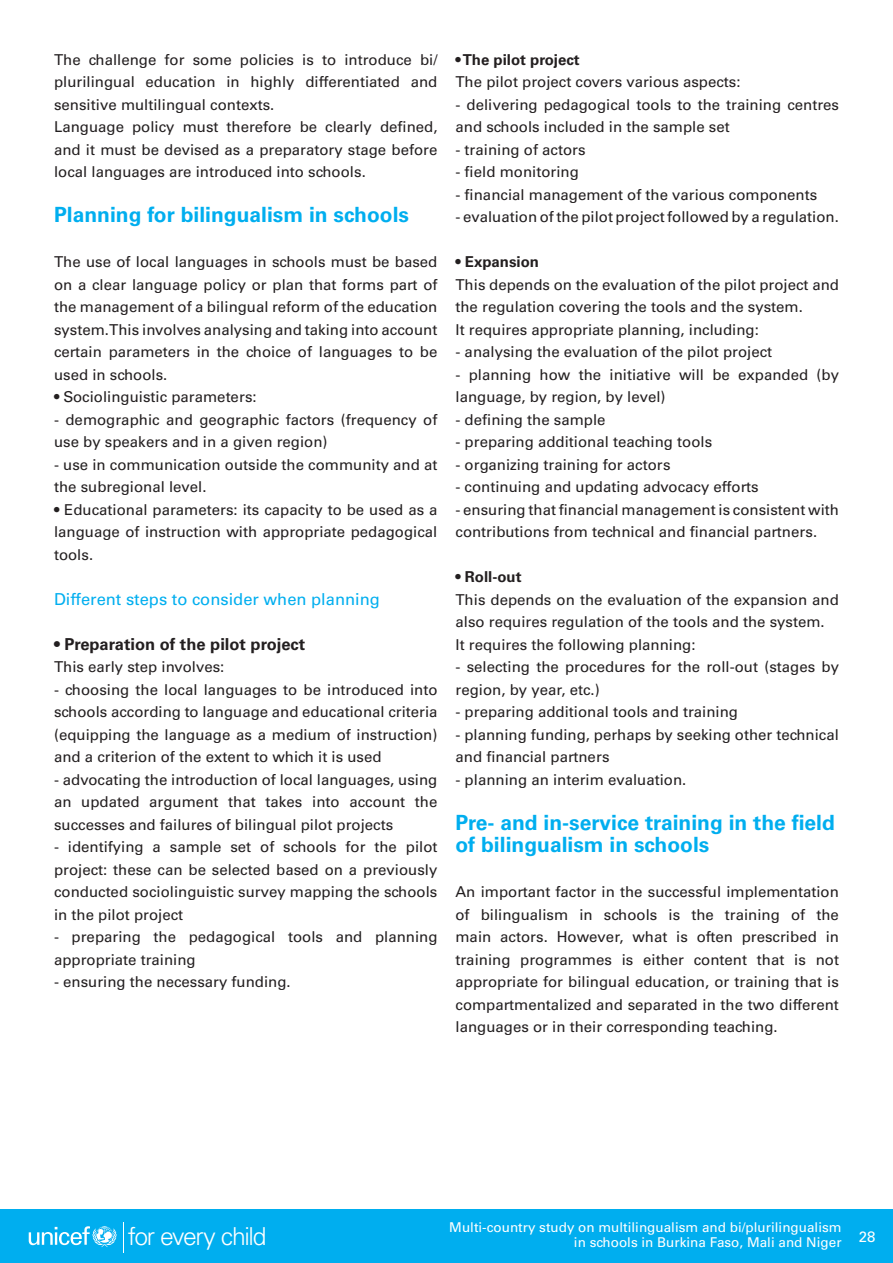
<style>
.page{position:relative;width:893px;height:1263px;background:#fff}
.page>*{position:absolute;margin:0;border:0;box-sizing:border-box;transform-origin:0 0}
.t1{font:300 24.75px "Univers LT Std";letter-spacing:-.055em;color:#fff}
._1_1{font:700 21px/22.5px "Univers LT Std";color:#00aeef}
._1_1_1_1{font:16.5px "Univers LT Std";color:#00aeef}
._1_1_1_1-2{font:700 16.5px "Univers LT Std";color:#231f20}
.t2{font:15px/22.5px "Univers LT Std";color:#231f20}
.t3{font:700 15px "Univers LT Std";color:#231f20}
.t4{font:15px "Univers LT Std";color:#fff}
.t5{font:13.5px "Univers LT Std";color:#fff}
.s1{font-weight:400}
</style>
<div class="page">
<div style="left:0;top:1209px;width:893px;height:54px;background:#00aeef"></div>
<svg style="left:29px;top:1226px;width:88px;height:21px"></svg>
<hr style="left:123px;top:1222px;width:1px;height:30px;background:#fff">
<p class="t2" style="left:54px;top:48px;width:385px;text-align:justify">The challenge for some policies is to introduce bi/ plurilingual education in highly differentiated and sensitive multilingual contexts.</p>
<p class="t2" style="left:54px;top:116px;width:385px;text-align:justify">Language policy must therefore be clearly defined, and it must be devised as a preparatory stage before local languages are introduced into schools.</p>
<p class="_1_1" style="left:54px;top:204px;width:357px">Planning for bilingualism in schools</p>
<p class="t2" style="left:54px;top:251px;width:385px;text-align:justify">The use of local languages in schools must be based on a clear language policy or plan that forms part of the management of a bilingual reform of the education system. This involves analysing and taking into account certain parameters in the choice of languages to be used in schools.</p>
<p class="t2" style="left:54px;top:386px;width:204px">• Sociolinguistic parameters:</p>
<p class="t2" style="left:54px;top:408px;width:385px">- demographic and geographic factors (frequency of use by speakers and in a given region)</p>
<p class="t2" style="left:54px;top:453px;width:385px">- use in communication outside the community and at the subregional level.</p>
<p class="t2" style="left:54px;top:498px;width:385px;text-align:justify">• Educational parameters: its capacity to be used as a language of instruction with appropriate pedagogical tools.</p>
<p class="_1_1_1_1" style="left:54px;top:589px;width:327px">Different steps to consider when planning</p>
<p class="_1_1_1_1-2" style="left:54px;top:634px;width:253px">• Preparation of the pilot project</p>
<p class="t2" style="left:54px;top:656px;width:172px">This early step involves:</p>
<p class="t2" style="left:54px;top:678px;width:385px;text-align:justify">- choosing the local languages to be introduced into schools according to language and educational criteria (equipping the language as a medium of instruction) and a criterion of the extent to which it is used</p>
<p class="t2" style="left:54px;top:768px;width:385px;text-align:justify">- advocating the introduction of local languages, using an updated argument that takes into account the successes and failures of bilingual pilot projects</p>
<p class="t2" style="left:54px;top:836px;width:385px;text-align:justify">- identifying a sample set of schools for the pilot project: these can be selected based on a previously conducted sociolinguistic survey mapping the schools in the pilot project</p>
<p class="t2" style="left:54px;top:926px;width:385px">- preparing the pedagogical tools and planning appropriate training</p>
<p class="t2" style="left:54px;top:971px;width:238px">- ensuring the necessary funding.</p>
<p class="t3" style="left:455px;top:51px;width:126px"><span class="s1">•</span> The pilot project</p>
<p class="t2" style="left:455px;top:71px;width:287px">The pilot project covers various aspects:</p>
<p class="t2" style="left:455px;top:93px;width:385px">- delivering pedagogical tools to the training centres and schools included in the sample set</p>
<p class="t2" style="left:455px;top:138px;width:132px">- training of actors</p>
<p class="t2" style="left:455px;top:161px;width:125px">- field monitoring</p>
<p class="t2" style="left:455px;top:183px;width:363px">- financial management of the various components</p>
<p class="t2" style="left:455px;top:206px;width:385px">- evaluation of the pilot project followed by a regulation.</p>
<p class="t3" style="left:455px;top:253px;width:85px"><span class="s1">•</span> Expansion</p>
<p class="t2" style="left:455px;top:273px;width:385px">This depends on the evaluation of the pilot project and the regulation covering the tools and the system.</p>
<p class="t2" style="left:455px;top:318px;width:305px">It requires appropriate planning, including:</p>
<p class="t2" style="left:455px;top:341px;width:318px">- analysing the evaluation of the pilot project</p>
<p class="t2" style="left:455px;top:363px;width:385px">- planning how the initiative will be expanded (by language, by region, by level)</p>
<p class="t2" style="left:455px;top:408px;width:152px">- defining the sample</p>
<p class="t2" style="left:455px;top:431px;width:258px">- preparing additional teaching tools</p>
<p class="t2" style="left:455px;top:453px;width:217px">- organizing training for actors</p>
<p class="t2" style="left:455px;top:476px;width:305px">- continuing and updating advocacy efforts</p>
<p class="t2" style="left:455px;top:498px;width:385px">- ensuring that financial management is consistent with contributions from technical and financial partners.</p>
<p class="t3" style="left:455px;top:568px;width:68px">• Roll-out</p>
<p class="t2" style="left:455px;top:588px;width:385px">This depends on the evaluation of the expansion and also requires regulation of the tools and the system.</p>
<p class="t2" style="left:455px;top:633px;width:242px">It requires the following planning:</p>
<p class="t2" style="left:455px;top:656px;width:385px">- selecting the procedures for the roll-out (stages by region, by year, etc.)</p>
<p class="t2" style="left:455px;top:701px;width:284px">- preparing additional tools and training</p>
<p class="t2" style="left:455px;top:723px;width:385px">- planning funding, perhaps by seeking other technical and financial partners</p>
<p class="t2" style="left:455px;top:768px;width:232px">- planning an interim evaluation.</p>
<p class="_1_1" style="left:455px;top:811px;width:381px">Pre- and in-service training in the field of bilingualism in schools</p>
<p class="t2" style="left:455px;top:881px;width:385px;text-align:justify">An important factor in the successful implementation of bilingualism in schools is the training of the main actors. However, what is often prescribed in training programmes is either content that is not appropriate for bilingual education, or training that is compartmentalized and separated in the two different languages or in their corresponding teaching.</p>
<p class="t5" style="left:449px;top:1219px;width:394px">Multi-country study on multilingualism and bi/plurilingualism</p>
<h1 class="t1" style="left:128px;top:1221px;width:140px">for every child</h1>
<p class="t5" style="left:574px;top:1234px;width:269px">in schools in Burkina Faso, Mali and Niger</p>
<p class="t4" style="left:859px;top:1227px;width:18px">28</p>
</div>
